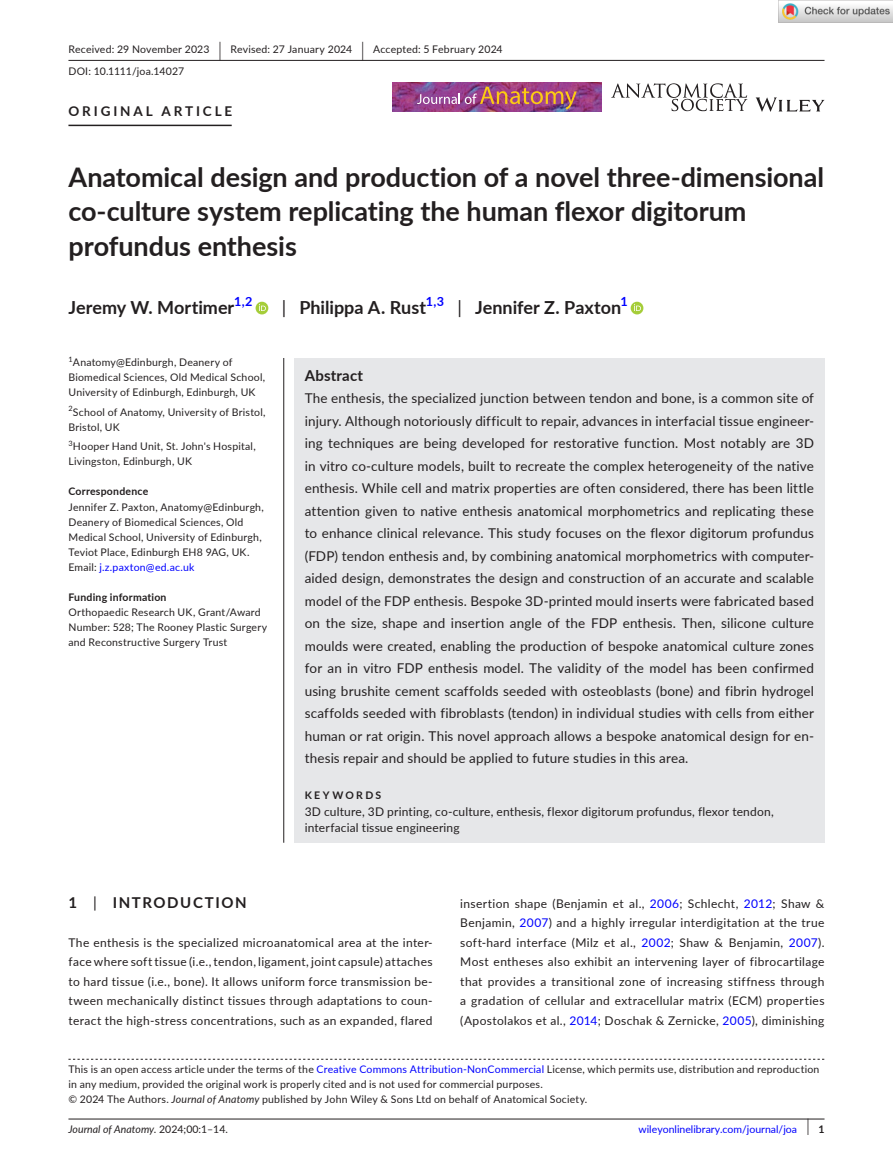
<style>
.page{position:relative;width:893px;height:1174px;background:#fff}
.page>*{position:absolute;margin:0;border:0;box-sizing:border-box;transform-origin:0 0}
.t1{font:700 27px/34.5px "Lato";letter-spacing:-.005em;color:#231f20}
.t2{font:700 18px "Lato";color:#231f20}
.t3{font:700 15px "Lato";letter-spacing:.1em;color:#231f20}
.t4{font:700 15px "Lato";letter-spacing:.015em;color:#231f20}
.t5{font:13.5px/22.5px "Lato";letter-spacing:.01em;color:#231f20;text-align:justify}
.t6{font:700 13.5px "Lato";letter-spacing:.215em;color:#231f20}
.t7{font:700 12.6px "Lato";color:#00f}
.t8{font:12px/19.5px "Lato";letter-spacing:.02em;color:#231f20;text-align:justify}
.t9{font:10.5px/15px "Lato";letter-spacing:.02em;color:#231f20}
.t10{font:10.5px "Lato";color:#00f}
.t11{font:700 10.5px "Lato";letter-spacing:.02em;color:#231f20}
.t12{font:italic 10.5px "Lato";color:#231f20}
.t13{font:700 10.5px "Lato";letter-spacing:.22em;color:#231f20}
.t14{font:7.35px "Lato";color:#231f20}
.s1{font-size:19.65px}
.s2{font-weight:400}
.s3{color:#00f}
.s4{font-style:italic}
.s5{font-style:normal}
.s6{font-size:17.4px;color:#231f20}
.s7{font-weight:700;color:#231f20}
</style>
<div class="page">
<hr style="left:68px;top:1118px;width:756px;height:1px;background:#231f20">
<svg style="left:756px;top:97px;width:68px;height:15px"></svg>
<img style="left:393px;top:82px;width:208px;height:30px">
<img style="left:417px;top:87px;width:160px;height:23px">
<img style="left:611px;top:83px;width:137px;height:29px">
<hr style="left:68px;top:60px;width:756px;height:1px;background:#231f20">
<hr style="left:68px;top:125px;width:164px;height:1px;background:#231f20">
<div style="left:256px;top:302px;width:12px;height:12px;background:#a5cd39;border-radius:50%"></div>
<svg style="left:259px;top:304px;width:7px;height:7px"></svg>
<div style="left:631px;top:302px;width:12px;height:12px;background:#a5cd39;border-radius:50%"></div>
<svg style="left:634px;top:304px;width:7px;height:7px"></svg>
<svg style="left:68px;top:1058px;width:756px;height:1px"></svg>
<div style="left:294px;top:358px;width:530px;height:484px;background:#e6e7e9"></div>
<hr style="left:283px;top:358px;width:1px;height:484px;background:#231f20">
<img style="left:779px;top:0;width:114px;height:23px">
<p class="t9" style="left:68px;top:38px;width:436px;line-height:21.8px">Received: 29 November 2023 <span class="s1">|</span> Revised: 27 January 2024 <span class="s1">|</span> Accepted: 5 February 2024<br>DOI: 10.1111/joa.14027</p>
<p class="t6" style="left:68px;top:101px;width:165px">ORIGINAL ARTICLE</p>
<h1 class="t1" style="left:68px;top:159px;width:757px">Anatomical design and production of a novel three-dimensional co-culture system replicating the human flexor digitorum profundus enthesis</h1>
<h2 class="t2" style="left:68px;top:295px;width:167px">Jeremy W. Mortimer</h2>
<p class="t7" style="left:234px;top:292px;width:20px">1,2</p>
<h2 class="t2" style="left:282px;top:295px;width:146px"><span class="s2">|</span> Philippa A. Rust</h2>
<p class="t7" style="left:426px;top:292px;width:20px">1,3</p>
<h2 class="t2" style="left:458px;top:295px;width:165px"><span class="s2">|</span> Jennifer Z. Paxton</h2>
<p class="t7" style="left:620px;top:292px;width:9px">1</p>
<p class="t14" style="left:68px;top:354px;width:6px">1</p>
<p class="t9" style="left:68px;top:355px;width:198px;text-indent:5px">Anatomy@Edinburgh, Deanery of<br>Biomedical Sciences, Old Medical School,<br>University of Edinburgh, Edinburgh, UK</p>
<p class="t9" style="left:68px;top:404px;width:199px"><sup>2</sup>School of Anatomy, University of Bristol,<br>Bristol, UK</p>
<p class="t9" style="left:68px;top:439px;width:189px"><sup>3</sup>Hooper Hand Unit, St. John's Hospital,<br>Livingston, Edinburgh, UK</p>
<p class="t11" style="left:68px;top:484px;width:81px">Correspondence</p>
<p class="t9" style="left:68px;top:499px;width:197px">Jennifer Z. Paxton, Anatomy@Edinburgh, Deanery of Biomedical Sciences, Old Medical School, University of Edinburgh, Teviot Place, Edinburgh EH8 9AG, UK.<br>Email: <span class="s3">j.z.paxton@ed.ac.uk</span></p>
<p class="t11" style="left:68px;top:589px;width:100px">Funding information</p>
<p class="t9" style="left:68px;top:604px;width:200px">Orthopaedic Research UK, Grant/Award<br>Number: 528; The Rooney Plastic Surgery and Reconstructive Surgery Trust</p>
<p class="t4" style="left:305px;top:364px;width:60px">Abstract</p>
<p class="t5" style="left:305px;top:386px;width:511px">The enthesis, the specialized junction between tendon and bone, is a common site of injury. Although notoriously difficult to repair, advances in interfacial tissue engineer&shy;ing techniques are being developed for restorative function. Most notably are 3D in vitro co-culture models, built to recreate the complex heterogeneity of the native enthesis. While cell and matrix properties are often considered, there has been little attention given to native enthesis anatomical morphometrics and replicating these to enhance clinical relevance. This study focuses on the flexor digitorum profundus (FDP) tendon enthesis and, by combining anatomical morphometrics with computer&shy;aided design, demonstrates the design and construction of an accurate and scalable model of the FDP enthesis. Bespoke 3D-printed mould inserts were fabricated based on the size, shape and insertion angle of the FDP enthesis. Then, silicone culture moulds were created, enabling the production of bespoke anatomical culture zones for an in vitro FDP enthesis model. The validity of the model has been confirmed using brushite cement scaffolds seeded with osteoblasts (bone) and fibrin hydrogel scaffolds seeded with fibroblasts (tendon) in individual studies with cells from either human or rat origin. This novel approach allows a bespoke anatomical design for en&shy;thesis repair and should be applied to future studies in this area.</p>
<p class="t13" style="left:305px;top:787px;width:78px">KEYWORDS</p>
<p class="t8" style="left:305px;top:802px;width:470px;line-height:16.5px">3D culture, 3D printing, co-culture, enthesis, flexor digitorum profundus, flexor tendon, interfacial tissue engineering</p>
<p class="t3" style="left:68px;top:891px;width:180px">1 <span class="s2">|</span> INTRODUCTION</p>
<p class="t8" style="left:68px;top:932px;width:366px">The enthesis is the specialized microanatomical area at the inter&shy;face where soft tissue (i.e., tendon, ligament, joint capsule) attaches to hard tissue (i.e., bone). It allows uniform force transmission be&shy;tween mechanically distinct tissues through adaptations to coun&shy;teract the high-stress concentrations, such as an expanded, flared</p>
<p class="t8" style="left:460px;top:893px;width:366px">insertion shape (Benjamin et al., <span class="s3">2006</span>; Schlecht, <span class="s3">2012</span>; Shaw &amp; Benjamin, <span class="s3">2007</span>) and a highly irregular interdigitation at the true soft-hard interface (Milz et al., <span class="s3">2002</span>; Shaw &amp; Benjamin, <span class="s3">2007</span>).<br>Most entheses also exhibit an intervening layer of fibrocartilage that provides a transitional zone of increasing stiffness through a gradation of cellular and extracellular matrix (ECM) properties (Apostolakos et al., <span class="s3">2014</span>; Doschak &amp; Zernicke, <span class="s3">2005</span>), diminishing</p>
<p class="t9" style="left:68px;top:1061px;width:752px">This is an open access article under the terms of the <span class="s3">Creative Commons Attribution-NonCommercial</span> License, which permits use, distribution and reproduction in any medium, provided the original work is properly cited and is not used for commercial purposes.<br>© 2024 The Authors. <span class="s4">Journal of Anatomy</span> published by John Wiley &amp; Sons Ltd on behalf of Anatomical Society.</p>
<p class="t12" style="left:68px;top:1121px;width:161px">Journal of Anatomy. <span class="s5">2024;00:1–14.</span></p>
<p class="t10" style="left:638px;top:1121px;width:187px">wileyonlinelibrary.com/journal/joa <span class="s6">|</span> <span class="s7">1</span></p>
</div>
